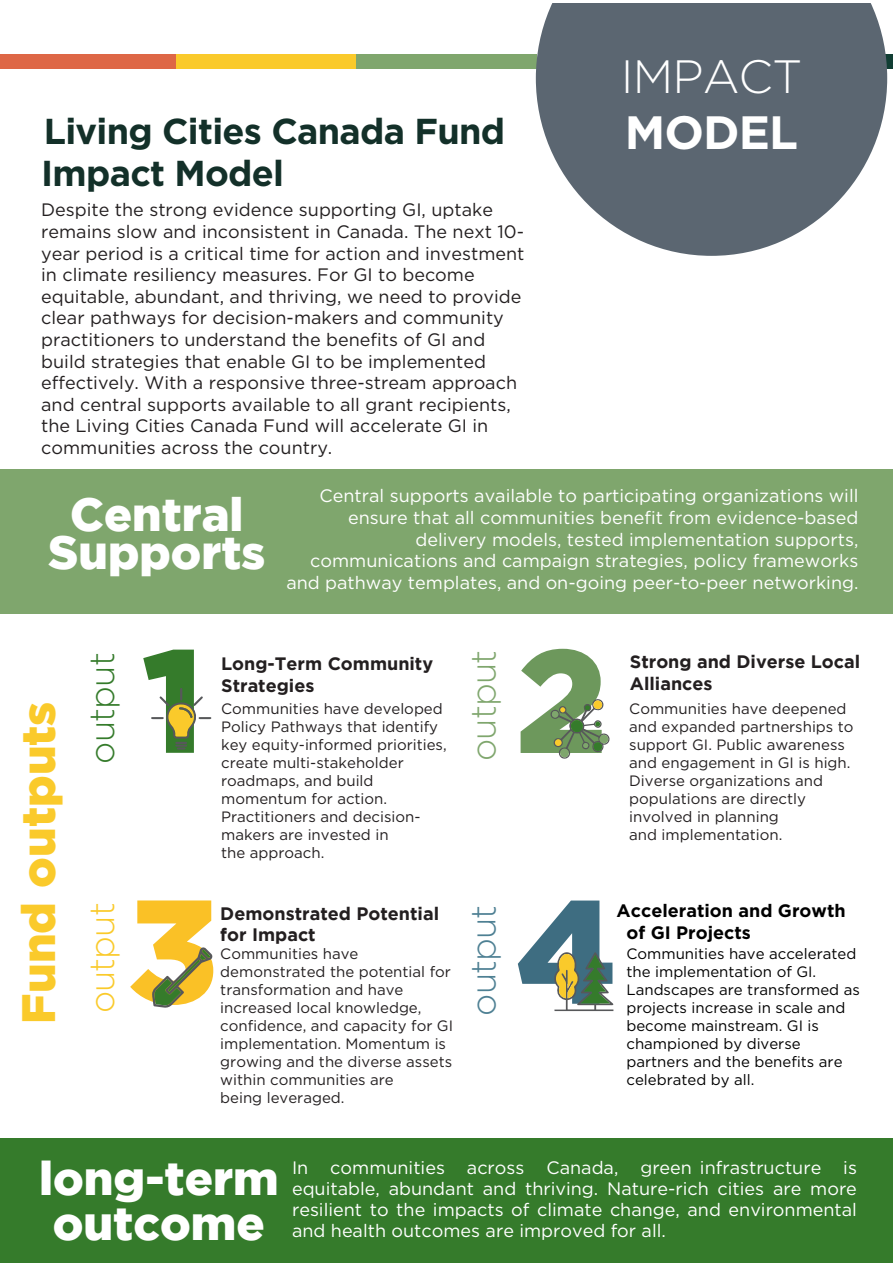
<style>
.page{position:relative;width:893px;height:1263px;background:#fff}
.page>*{position:absolute;margin:0;border:0;box-sizing:border-box;transform-origin:0 0}
.t1{font:900 146.4px "Gotham";color:#357b2b}
.t2{font:900 146.4px "Gotham";color:#fac126}
.t3{font:900 146.4px "Gotham";color:#3e6d81}
.t4{font:900 146.4px "Gotham";color:#6d985c}
.t5{font:900 46.95px/45px "Gotham";color:#fff}
.t6{font:900 46.95px "Gotham";color:#faca2b}
.t7{font:300 46.65px "Gotham";letter-spacing:-.02em;color:#fff}
.t8{font:700 46.65px "Gotham";letter-spacing:-.02em;color:#fff}
.t9{font:900 46.5px/38.1px "Gotham";color:#fff;text-align:center}
.t10{font:700 36px/42.3px "Gotham";letter-spacing:-.02em;color:#133029}
.t11{font:300 34.65px "Gotham";letter-spacing:-.025em;color:#357b2b}
.t12{font:300 34.65px "Gotham";letter-spacing:-.025em;color:#faca2b}
.t13{font:300 34.65px "Gotham";letter-spacing:-.025em;color:#7fa66d}
.t14{font:300 34.65px "Gotham";letter-spacing:-.025em;color:#4e8093}
.t15{font:18px/21.6px "Gotham";color:#231f20}
.t16{font:18px/21.6px "Gotham";color:#fff;text-align:right}
.t17{font:700 18px/21.6px "Gotham";color:#231f20}
.t18{font:700 18px/21.6px "Gotham";color:#000}
.t19{font:700 18px/21.6px "Gotham";color:#231f20}
.t20{font:15px/18px "Gotham";color:#231f20}
.t21{font:15px/18px "Gotham";color:#000}
.s1{font-style:inherit}
</style>
<div class="page">
<div style="left:714px;top:54px;width:179px;height:15px;background:#113e34"></div>
<div style="left:0;top:54px;width:179px;height:15px;background:#de6746"></div>
<div style="left:176px;top:54px;width:180px;height:15px;background:#faca2b"></div>
<div style="left:356px;top:54px;width:181px;height:15px;background:#7fa66d"></div>
<svg style="left:536px;top:4px;width:351px;height:252px;fill:#5b6671"></svg>
<div style="left:0;top:469px;width:893px;height:145px;background:#7fa66d"></div>
<svg style="left:151px;top:688px;width:60px;height:62px"></svg>
<svg style="left:550px;top:699px;width:60px;height:60px"></svg>
<svg style="left:554px;top:952px;width:59px;height:59px"></svg>
<svg style="left:152px;top:947px;width:61px;height:61px"></svg>
<div style="left:0;top:1139px;width:893px;height:124px;background:#357b2b"></div>
<h3 class="t10" style="left:41px;top:109px;width:465px">Living Cities Canada Fund<br>Impact Model</h3>
<p class="t15" style="left:41px;top:199px;width:485px">Despite the strong evidence supporting GI, uptake remains slow and inconsistent in Canada. The next 10- year period is a critical time for action and investment in climate resiliency measures. For GI to become equitable, abundant, and thriving, we need to provide clear pathways for decision-makers and community practitioners to understand the benefits of GI and build strategies that enable GI to be implemented effectively. With a responsive three-stream approach and central supports available to all grant recipients, the Living Cities Canada Fund will accelerate GI in communities across the country.</p>
<h3 class="t7" style="left:621px;top:47px;width:183px">IMPACT</h3>
<h3 class="t8" style="left:625px;top:101px;width:175px">MODEL</h3>
<h3 class="t9" style="left:48px;top:494px;width:219px">Central<br>Supports</h3>
<p class="t16" style="left:286px;top:485px;width:574px">Central supports available to participating organizations will ensure that all communities benefit from evidence-based delivery models, tested implementation supports, communications and campaign strategies, policy frameworks and pathway templates, and on-going peer-to-peer networking.</p>
<h1 class="t1" style="left:142px;top:616px;width:63px">1</h1>
<h3 class="t11" style="left:80px;top:763px;width:112px;rotate:-90deg">output</h3>
<p class="t19" style="left:221px;top:653px;width:214px">Long-Term Community<br>Strategies</p>
<h2 class="t6" style="left:6px;top:1023px;width:324px;rotate:-90deg">Fund outputs</h2>
<p class="t20" style="left:221px;top:699px;width:227px">Communities have developed<br>Policy Pathways that identify key equity-informed priorities, create multi-stakeholder roadmaps, and build momentum for action.<br>Practitioners and decision&shy;makers are invested in<br>the approach.</p>
<h1 class="t2" style="left:128px;top:850px;width:92px">3</h1>
<p class="t17" style="left:220px;top:902px;width:220px">Demonstrated Potential for Impact</p>
<h3 class="t12" style="left:80px;top:1013px;width:112px;rotate:-90deg">output</h3>
<p class="t20" style="left:220px;top:945px;width:234px">Communities have demonstrated the potential for transformation and have increased local knowledge, confidence, and capacity for GI implementation. Momentum is growing and the diverse assets within communities are<br>being leveraged.</p>
<h3 class="t13" style="left:464px;top:761px;width:112px;rotate:-90deg">output</h3>
<h1 class="t4" style="left:516px;top:600px;width:93px">2</h1>
<p class="t17" style="left:630px;top:651px;width:232px">Strong and Diverse Local<br>Alliances</p>
<p class="t20" style="left:629px;top:699px;width:226px">Communities have deepened and expanded partnerships to support GI. Public awareness and engagement in GI is high.<br>Diverse organizations and populations are directly involved in planning<br><span class="s1">and</span> implementation.</p>
<h3 class="t14" style="left:464px;top:1016px;width:112px;rotate:-90deg">output</h3>
<h1 class="t3" style="left:516px;top:851px;width:102px">4</h1>
<p class="t18" style="left:626px;top:900px;width:221px;text-indent:-10px">Acceleration and Growth of GI Projects</p>
<p class="t21" style="left:626px;top:944px;width:235px">Communities have accelerated the implementation of GI.<br>Landscapes are transformed as projects increase in scale and become mainstream. GI is championed by diverse partners and the benefits are celebrated by all.</p>
<h2 class="t5" style="left:39px;top:1154px;width:241px">long-term outcome</h2>
<p class="t16" style="left:292px;top:1157px;width:566px;line-height:20.9px;text-align:justify">In communities across Canada, <span class="s1">g</span>reen <span class="s1">in</span>frastructure is equitable, abundant and thriving. Nature-rich cities are more resilient to the impacts of climate change, and environmental and health outcomes are improved for all.</p>
</div>
